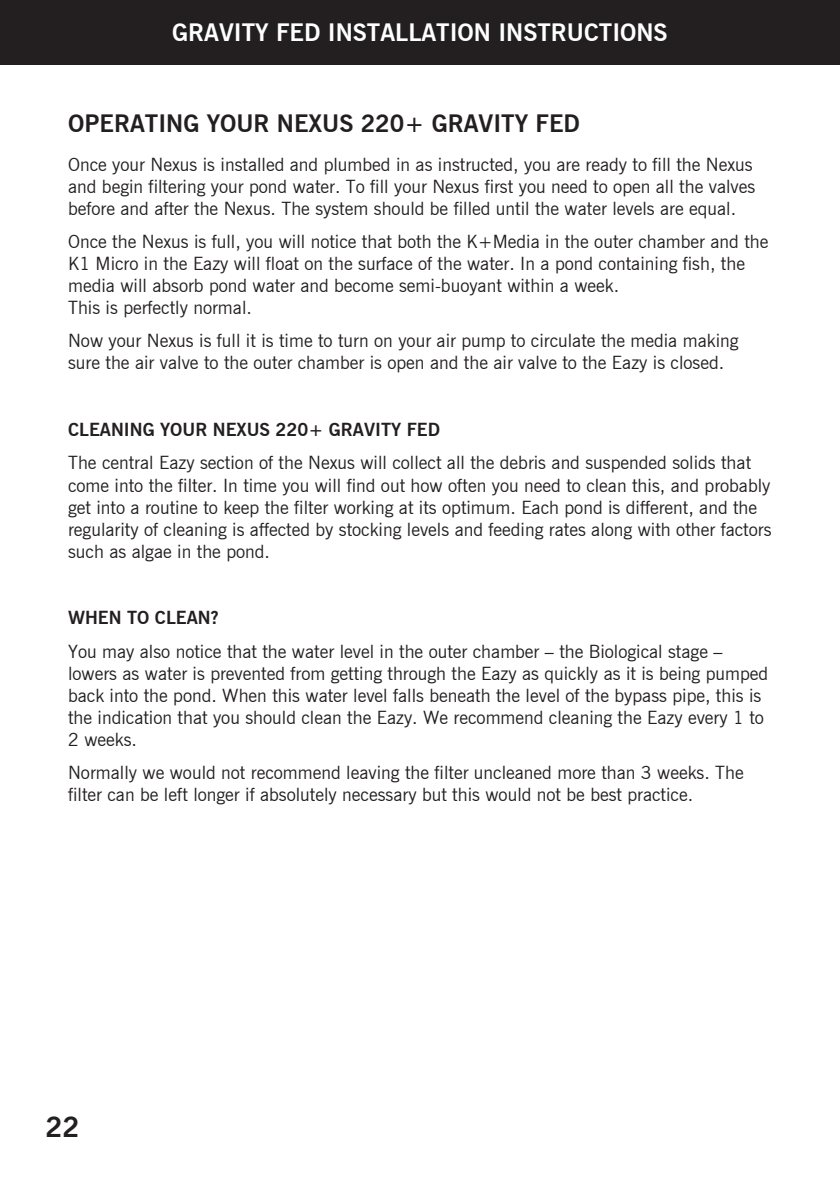
<style>
.page{position:relative;width:840px;height:1191px;background:#fff}
.page>*{position:absolute;margin:0;border:0;box-sizing:border-box;transform-origin:0 0}
.t1{font:700 28px "News Gothic BT";color:#231f20}
.t2{font:700 24px "News Gothic BT";color:#fff}
.t3{font:700 24px "News Gothic BT";color:#231f20}
.t4{font:18px/22px "News Gothic BT";color:#231f20}
.t5{font:700 18px "News Gothic BT";color:#231f20}
</style>
<div class="page">
<div style="left:0;top:0;width:839px;height:64px;background:#231f20"></div>
<p class="t2" style="left:172px;top:18px;width:496px">GRAVITY FED INSTALLATION INSTRUCTIONS</p>
<p class="t3" style="left:68px;top:109px;width:513px">OPERATING YOUR NEXUS 220+ GRAVITY FED</p>
<p class="t4" style="left:68px;top:153px;width:688px">Once your Nexus is installed and plumbed in as instructed, you are ready to fill the Nexus and begin filtering your pond water. To fill your Nexus first you need to open all the valves before and after the Nexus. The system should be filled until the water levels are equal.</p>
<p class="t4" style="left:68px;top:230px;width:701px">Once the Nexus is full, you will notice that both the K+Media in the outer chamber and the K1 Micro in the Eazy will float on the surface of the water. In a pond containing fish, the media will absorb pond water and become semi-buoyant within a week.<br>This is perfectly normal.</p>
<p class="t4" style="left:68px;top:330px;width:671px">Now your Nexus is full it is time to turn on your air pump to circulate the media making sure the air valve to the outer chamber is open and the air valve to the Eazy is closed.</p>
<p class="t5" style="left:68px;top:419px;width:373px">CLEANING YOUR NEXUS 220+ GRAVITY FED</p>
<p class="t4" style="left:68px;top:452px;width:704px">The central Eazy section of the Nexus will collect all the debris and suspended solids that come into the filter. In time you will find out how often you need to clean this, and probably get into a routine to keep the filter working at its optimum. Each pond is different, and the regularity of cleaning is affected by stocking levels and feeding rates along with other factors such as algae in the pond.</p>
<p class="t5" style="left:68px;top:607px;width:152px">WHEN TO CLEAN?</p>
<p class="t4" style="left:68px;top:640px;width:701px">You may also notice that the water level in the outer chamber – the Biological stage – lowers as water is prevented from getting through the Eazy as quickly as it is being pumped back into the pond. When this water level falls beneath the level of the bypass pipe, this is the indication that you should clean the Eazy. We recommend cleaning the Eazy every 1 to 2 weeks.</p>
<p class="t4" style="left:68px;top:761px;width:676px">Normally we would not recommend leaving the filter uncleaned more than 3 weeks. The filter can be left longer if absolutely necessary but this would not be best practice.</p>
<p class="t1" style="left:45px;top:1110px;width:35px">22</p>
</div>
